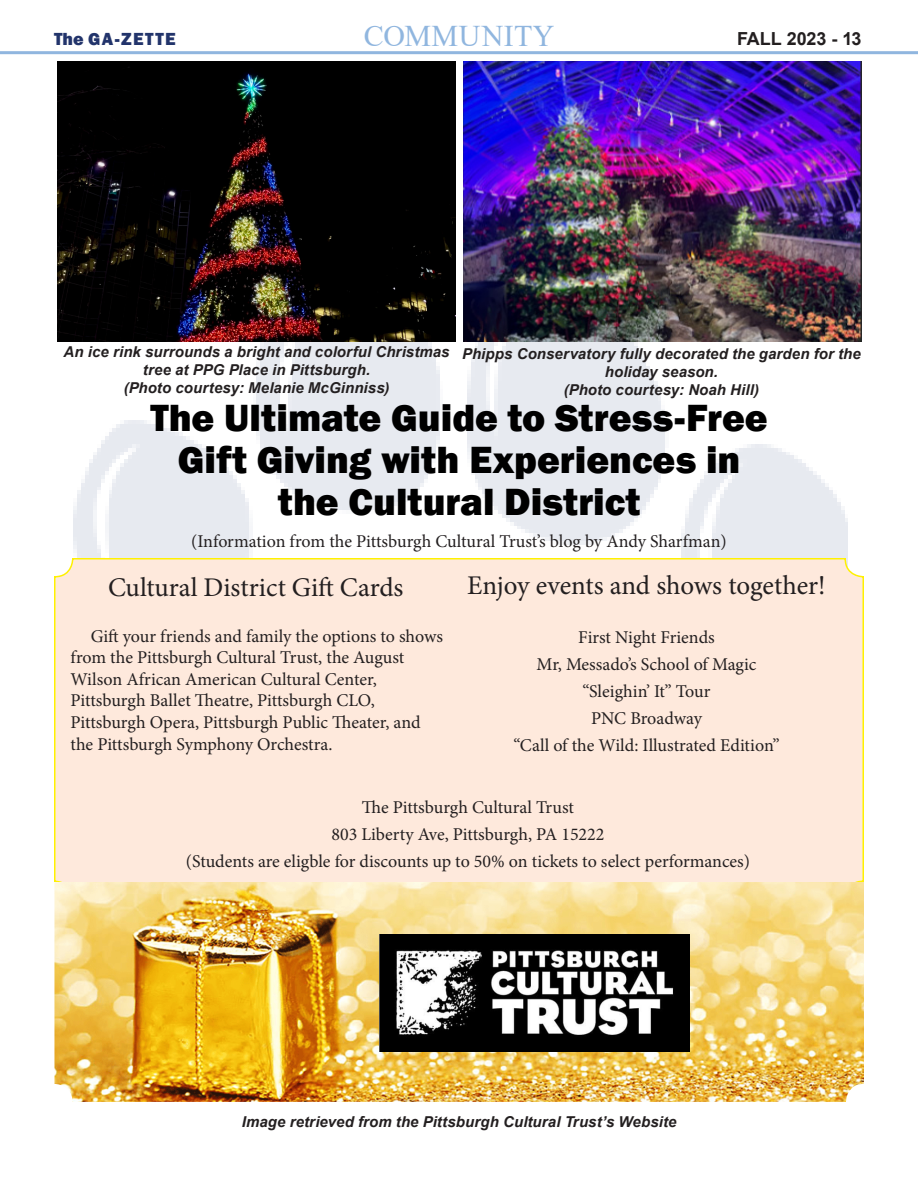
<style>
.page{position:relative;width:918px;height:1188px;background:#fff}
.page>*{position:absolute;margin:0;border:0;box-sizing:border-box;transform-origin:0 0}
.t1{font:800 39px "Franklin Gothic";color:#000}
.t2{font:30px "Times New Roman";letter-spacing:.015em;color:#90b6df}
.t3{font:27px "Minion Pro";color:#231f20}
.t4{font:18px/21.6px "Minion Pro";letter-spacing:-.005em;color:#231f20}
.t5{font:800 18px "Franklin Gothic";letter-spacing:.07em;color:#22346b}
.t6{font:700 18px "Arial";letter-spacing:-.01em;color:#231f20}
.t7{font:italic 700 15px/18px "Arial";letter-spacing:.005em;color:#231f20;text-align:center}
</style>
<div class="page">
<img style="left:57px;top:244px;width:791px;height:314px">
<div style="left:55px;top:559px;width:808px;height:340px;background:#fee9dc;border-radius:18px"></div>
<hr style="left:0;top:51px;width:918px;height:3px;background:#90b6df">
<img style="left:58px;top:61px;width:398px;height:281px">
<img style="left:464px;top:61px;width:398px;height:281px">
<img style="left:54px;top:882px;width:810px;height:220px">
<img style="left:380px;top:934px;width:310px;height:118px">
<p class="t5" style="left:54px;top:27px;width:123px">The GA-ZETTE</p>
<p class="t2" style="left:364px;top:15px;width:192px">COMMUNITY</p>
<p class="t6" style="left:737px;top:26px;width:126px">FALL 2023 - 13</p>
<p class="t7" style="left:64px;top:344px;width:387px">An ice rink surrounds a bright and colorful Christmas tree at PPG Place in Pittsburgh.</p>
<p class="t7" style="left:124px;top:380px;width:267px">(Photo courtesy: Melanie McGinniss)</p>
<p class="t7" style="left:462px;top:345px;width:400px">Phipps Conservatory fully decorated the garden for the holiday season.</p>
<p class="t7" style="left:564px;top:381px;width:197px">(Photo courtesy: Noah Hill)</p>
<p class="t1" style="left:151px;top:392px;width:619px">The Ultimate Guide to Stress-Free</p>
<p class="t1" style="left:178px;top:434px;width:564px">Gift Giving with Experiences in</p>
<p class="t1" style="left:278px;top:476px;width:364px">the Cultural District</p>
<p class="t4" style="left:191px;top:531px;width:537px">(Information from the Pittsburgh Cultural Trust’s blog by Andy Sharfman)</p>
<p class="t3" style="left:108px;top:569px;width:297px">Cultural District Gift Cards</p>
<p class="t4" style="left:70px;top:625px;width:374px;text-indent:20px">Gift your friends and family the options to shows from the Pittsburgh Cultural Trust, the August</p>
<p class="t4" style="left:70px;top:668px;width:308px">Wilson African American Cultural Center,</p>
<p class="t4" style="left:70px;top:690px;width:306px">Pittsburgh Ballet Theatre, Pittsburgh CLO,</p>
<p class="t4" style="left:70px;top:712px;width:352px">Pittsburgh Opera, Pittsburgh Public Theater, and the Pittsburgh Symphony Orchestra.</p>
<p class="t3" style="left:467px;top:567px;width:360px">Enjoy events and shows together!</p>
<p class="t4" style="left:578px;top:626px;width:138px">First Night Friends</p>
<p class="t4" style="left:536px;top:653px;width:222px">Mr, Messado’s School of Magic</p>
<p class="t4" style="left:583px;top:680px;width:129px">“Sleighin’ It” Tour</p>
<p class="t4" style="left:591px;top:707px;width:112px">PNC Broadway</p>
<p class="t4" style="left:513px;top:734px;width:268px">“Call of the Wild: Illustrated Edition”</p>
<p class="t4" style="left:362px;top:796px;width:214px">The Pittsburgh Cultural Trust</p>
<p class="t4" style="left:331px;top:823px;width:275px">803 Liberty Ave, Pittsburgh, PA 15222</p>
<p class="t4" style="left:186px;top:850px;width:566px">(Students are eligble for discounts up to 50% on tickets to select performances)</p>
<p class="t7" style="left:242px;top:1113px;width:436px">Image retrieved from the Pittsburgh Cultural Trust’s Website</p>
</div>
